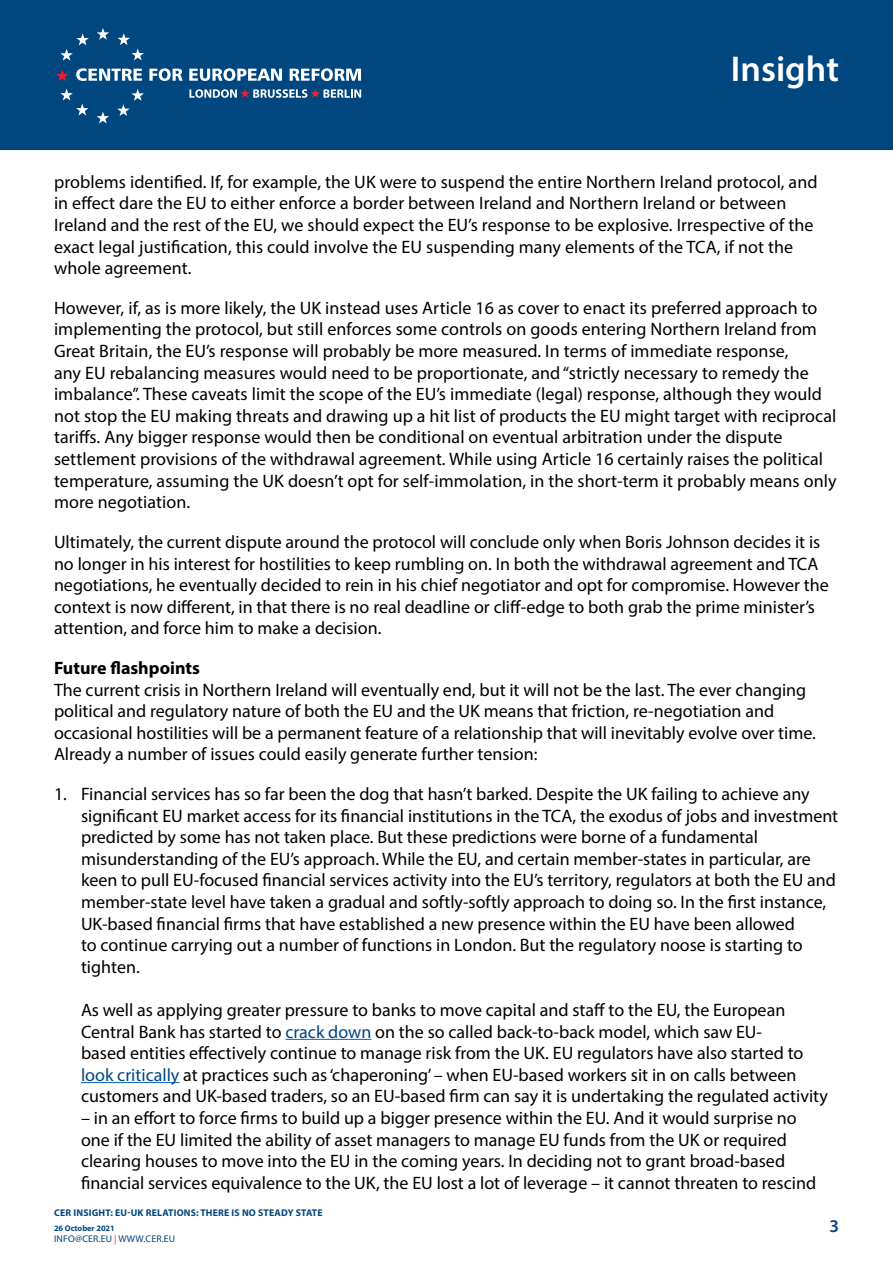
<style>
.page{position:relative;width:893px;height:1263px;background:#fff}
.page>*{position:absolute;margin:0;border:0;box-sizing:border-box;transform-origin:0 0}
.t1{font:600 36px "Myriad Pro";color:#fff}
.t2{font:18px/21.6px "Myriad Pro";color:#000}
.t3{font:700 18px "Myriad Pro";color:#000}
.t4{font:600 18px "Myriad Pro";color:#00467f}
.t5{font:700 9.75px "Myriad Pro";letter-spacing:.02em;color:#00467f}
.t6{font:9.75px "Myriad Pro";letter-spacing:.02em;color:#00467f}
.t7{font:700 8.25px "Myriad Pro";color:#00467f}
.s1{color:#00467f}
.s2{color:#ee3124}
</style>
<div class="page">
<div style="left:0;top:0;width:893px;height:150px;background:#00467f"></div>
<svg style="left:97px;top:28px;width:12px;height:12px"></svg>
<svg style="left:118px;top:33px;width:26px;height:27px"></svg>
<svg style="left:117px;top:89px;width:27px;height:27px"></svg>
<svg style="left:97px;top:112px;width:12px;height:12px"></svg>
<svg style="left:60px;top:89px;width:29px;height:26px"></svg>
<svg style="left:60px;top:34px;width:29px;height:27px"></svg>
<svg style="left:56px;top:69px;width:12px;height:12px"></svg>
<svg style="left:76px;top:68px;width:66px;height:13px"></svg>
<svg style="left:149px;top:68px;width:34px;height:13px"></svg>
<svg style="left:189px;top:68px;width:93px;height:13px"></svg>
<svg style="left:290px;top:68px;width:71px;height:13px"></svg>
<svg style="left:189px;top:89px;width:172px;height:9px"></svg>
<hr style="left:285px;top:1039px;width:86px;height:1px;background:#0563c1">
<hr style="left:81px;top:1082px;width:98px;height:1px;background:#0563c1">
<h1 class="t1" style="left:731px;top:46px;width:110px">Insight</h1>
<p class="t2" style="left:54px;top:171px;width:765px">problems identified. If, for example, the UK were to suspend the entire Northern Ireland protocol, and in effect dare the EU to either enforce a border between Ireland and Northern Ireland or between Ireland and the rest of the EU, we should expect the EU’s response to be explosive. Irrespective of the exact legal justification, this could involve the EU suspending many elements of the TCA, if not the whole agreement.</p>
<p class="t2" style="left:54px;top:297px;width:784px">However, if, as is more likely, the UK instead uses Article 16 as cover to enact its preferred approach to implementing the protocol, but still enforces some controls on goods entering Northern Ireland from Great Britain, the EU’s response will probably be more measured. In terms of immediate response,<br>any EU rebalancing measures would need to be proportionate, and “strictly necessary to remedy the imbalance”. These caveats limit the scope of the EU’s immediate (legal) response, although they would not stop the EU making threats and drawing up a hit list of products the EU might target with reciprocal tariffs. Any bigger response would then be conditional on eventual arbitration under the dispute settlement provisions of the withdrawal agreement. While using Article 16 certainly raises the political temperature, assuming the UK doesn’t opt for self-immolation, in the short-term it probably means only more negotiation.</p>
<p class="t2" style="left:54px;top:531px;width:776px">Ultimately, the current dispute around the protocol will conclude only when Boris Johnson decides it is no longer in his interest for hostilities to keep rumbling on. In both the withdrawal agreement and TCA negotiations, he eventually decided to rein in his chief negotiator and opt for compromise. However the context is now different, in that there is no real deadline or cliff-edge to both grab the prime minister’s attention, and force him to make a decision.</p>
<p class="t3" style="left:54px;top:656px;width:147px">FUTURE FLASHPOINTS</p>
<p class="t2" style="left:54px;top:678px;width:763px">The current crisis in Northern Ireland will eventually end, but it will not be the last. The ever changing political and regulatory nature of both the EU and the UK means that friction, re-negotiation and occasional hostilities will be a permanent feature of a relationship that will inevitably evolve over time.<br>Already a number of issues could easily generate further tension:</p>
<p class="t2" style="left:81px;top:783px;width:759px;text-indent:-27px">1. Financial services has so far been the dog that hasn’t barked. Despite the UK failing to achieve any significant EU market access for its financial institutions in the TCA, the exodus of jobs and investment predicted by some has not taken place. But these predictions were borne of a fundamental misunderstanding of the EU’s approach. While the EU, and certain member-states in particular, are keen to pull EU-focused financial services activity into the EU’s territory, regulators at both the EU and member-state level have taken a gradual and softly-softly approach to doing so. In the first instance, UK-based financial firms that have established a new presence within the EU have been allowed<br>to continue carrying out a number of functions in London. But the regulatory noose is starting to tighten.</p>
<p class="t2" style="left:81px;top:999px;width:748px">As well as applying greater pressure to banks to move capital and staff to the EU, the European Central Bank has started to <span class="s1">crack down</span> on the so called back-to-back model, which saw EU-<br>based entities effectively continue to manage risk from the UK. EU regulators have also started to <span class="s1">look critically</span> at practices such as ‘chaperoning’ – when EU-based workers sit in on calls between customers and UK-based traders, so an EU-based firm can say it is undertaking the regulated activity</p>
<p class="t2" style="left:81px;top:1107px;width:737px">– in an effort to force firms to build up a bigger presence within the EU. And it would surprise no one if the EU limited the ability of asset managers to manage EU funds from the UK or required clearing houses to move into the EU in the coming years. In deciding not to grant broad-based financial services equivalence to the UK, the EU lost a lot of leverage – it cannot threaten to rescind</p>
<p class="t5" style="left:54px;top:1207px;width:159px">CER INSIGHT: EU-UK RELATIONS: THERE</p>
<p class="t5" style="left:232px;top:1207px;width:87px">IS NO STEADY STATE</p>
<p class="t7" style="left:54px;top:1223px;width:62px">26 OCTOBER 2021</p>
<p class="t6" style="left:54px;top:1233px;width:6px">info</p>
<p class="t6" style="left:75px;top:1233px;width:102px">@cer.EU <span class="s2">|</span> WWW.CER.EU</p>
<p class="t4" style="left:829px;top:1215px;width:11px">3</p>
</div>
